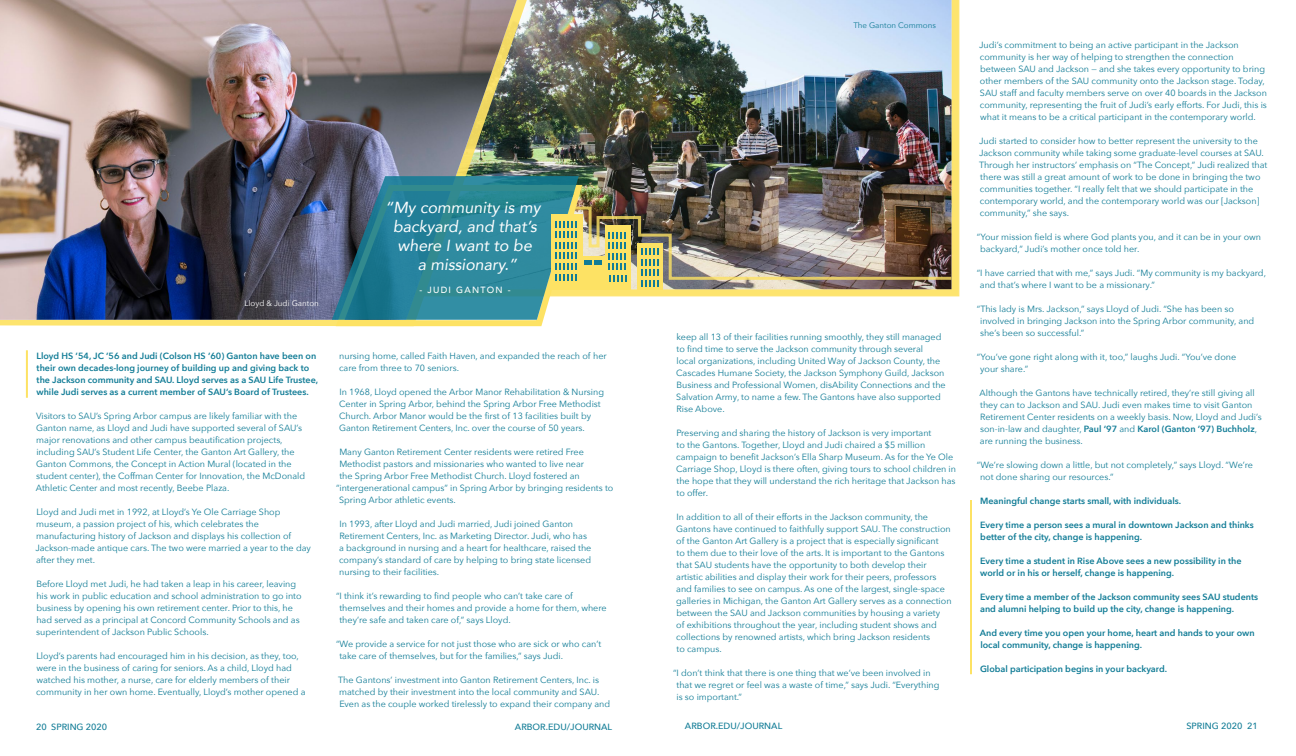
<style>
.page{position:relative;width:1296px;height:756px;background:#fff}
.page>*{position:absolute;margin:0;border:0;box-sizing:border-box;transform-origin:0 0}
.t1{font:italic 16px/19.2px "Avenir";color:#fff;text-align:center}
.t2{font:9px/12px "Avenir Next";color:#117c96}
.t3{font:600 9px/12px "Avenir Next";color:#117c96}
.t4{font:500 9px "Avenir Next";color:#117c96}
.t5{font:500 9px "Avenir";letter-spacing:.14em;color:#fff}
.t6{font:8px "Avenir Next";color:#fff}
.t7{font:8px "Avenir Next";color:#117c96}
.s1{font-weight:600}
</style>
<div class="page">
<img style="left:530px;top:0;width:421px;height:176px">
<img style="left:0;top:0;width:530px;height:326px">
<hr style="left:26px;top:350px;width:2px;height:48px;background:#fde264">
<img style="left:0;top:0;width:517px;height:320px">
<hr style="left:970px;top:500px;width:2px;height:174px;background:#fde264">
<img style="left:331px;top:176px;width:621px;height:151px">
<p class="t6" style="left:245px;top:297px;width:76px">Lloyd &amp; Judi Ganton</p>
<p class="t3" style="left:36px;top:350px;width:283px">Lloyd HS ’54, JC ’56 and Judi (Colson HS ’60) Ganton have been on their own decades-long journey of building up and giving back to the Jackson community and SAU. Lloyd serves as a SAU Life Trustee, while Judi serves as a current member of SAU’s Board of Trustees.</p>
<p class="t2" style="left:36px;top:410px;width:271px">Visitors to SAU’s Spring Arbor campus are likely familiar with the Ganton name, as Lloyd and Judi have supported several of SAU’s major renovations and other campus beautification projects, including SAU’s Student Life Center, the Ganton Art Gallery, the Ganton Commons, the Concept in Action Mural (located in the student center), the Coffman Center for Innovation, the McDonald Athletic Center and most recently, Beebe Plaza.</p>
<p class="t2" style="left:35px;top:506px;width:277px">Lloyd and Judi met in 1992, at Lloyd’s Ye Ole Carriage Shop museum, a passion project of his, which celebrates the manufacturing history of Jackson and displays his collection of Jackson-made antique cars. The two were married a year to the day after they met.</p>
<p class="t2" style="left:36px;top:578px;width:267px">Before Lloyd met Judi, he had taken a leap in his career, leaving his work in public education and school administration to go into business by opening his own retirement center. Prior to this, he had served as a principal at Concord Community Schools and as superintendent of Jackson Public Schools.</p>
<p class="t2" style="left:36px;top:650px;width:271px">Lloyd’s parents had encouraged him in his decision, as they, too, were in the business of caring for seniors. As a child, Lloyd had watched his mother, a nurse, care for elderly members of their community in her own home. Eventually, Lloyd’s mother opened a</p>
<h1 class="t1" style="left:385px;top:197px;width:157px">“My community is my backyard, and that’s where I want to be<br>a missionary.”</h1>
<p class="t5" style="left:420px;top:282px;width:92px">- JUDI GANTON -</p>
<p class="t2" style="left:339px;top:350px;width:269px">nursing home, called Faith Haven, and expanded the reach of her care from three to 70 seniors.</p>
<p class="t2" style="left:339px;top:386px;width:266px">In 1968, Lloyd opened the Arbor Manor Rehabilitation &amp; Nursing Center in Spring Arbor, behind the Spring Arbor Free Methodist Church. Arbor Manor would be the first of 13 facilities built by Ganton Retirement Centers, Inc. over the course of 50 years.</p>
<p class="t2" style="left:339px;top:446px;width:246px">Many Ganton Retirement Center residents were retired Free</p>
<p class="t2" style="left:339px;top:458px;width:246px">Methodist pastors and missionaries who wanted to live near</p>
<p class="t2" style="left:339px;top:470px;width:242px">the Spring Arbor Free Methodist Church. Lloyd fostered an</p>
<p class="t2" style="left:336px;top:482px;width:279px">“intergenerational campus” in Spring Arbor by bringing residents to</p>
<p class="t2" style="left:339px;top:494px;width:118px">Spring Arbor athletic events.</p>
<p class="t2" style="left:339px;top:518px;width:254px">In 1993, after Lloyd and Judi married, Judi joined Ganton Retirement Centers, Inc. as Marketing Director. Judi, who has a background in nursing and a heart for healthcare, raised the company’s standard of care by helping to bring state licensed nursing to their facilities.</p>
<p class="t2" style="left:339px;top:590px;width:269px;text-indent:-3px">“I think it’s rewarding to find people who can’t take care of themselves and their homes and provide a home for them, where they’re safe and taken care of,” says Lloyd.</p>
<p class="t2" style="left:339px;top:638px;width:263px;text-indent:-3px">“We provide a service for not just those who are sick or who can’t take care of themselves, but for the families,” says Judi.</p>
<p class="t2" style="left:338px;top:674px;width:273px">The Gantons’ investment into Ganton Retirement Centers, Inc. is matched by their investment into the local community and SAU.<br>Even as the couple worked tirelessly to expand their company and</p>
<p class="t4" style="left:36px;top:719px;width:73px">20 SPRING 2020</p>
<p class="t4" style="left:515px;top:719px;width:99px">ARBOR.EDU/JOURNAL</p>
<p class="t7" style="left:853px;top:19px;width:84px">The Ganton Commons</p>
<p class="t2" style="left:676px;top:331px;width:271px">keep all 13 of their facilities running smoothly, they still managed to find time to serve the Jackson community through several<br>local organizations, including United Way of Jackson County, the Cascades Humane Society, the Jackson Symphony Guild, Jackson Business and Professional Women, disAbility Connections and the Salvation Army, to name a few. The Gantons have also supported Rise Above.</p>
<p class="t2" style="left:676px;top:427px;width:281px">Preserving and sharing the history of Jackson is very important<br>to the Gantons. Together, Lloyd and Judi chaired a $5 million campaign to benefit Jackson’s Ella Sharp Museum. As for the Ye Ole Carriage Shop, Lloyd is there often, giving tours to school children in the hope that they will understand the rich heritage that Jackson has to offer.</p>
<p class="t2" style="left:676px;top:511px;width:277px">In addition to all of their efforts in the Jackson community, the Gantons have continued to faithfully support SAU. The construction of the Ganton Art Gallery is a project that is especially significant<br>to them due to their love of the arts. It is important to the Gantons that SAU students have the opportunity to both develop their artistic abilities and display their work for their peers, professors and families to see on campus. As one of the largest, single-space galleries in Michigan, the Ganton Art Gallery serves as a connection between the SAU and Jackson communities by housing a variety<br>of exhibitions throughout the year, including student shows and collections by renowned artists, which bring Jackson residents<br>to campus.</p>
<p class="t2" style="left:676px;top:667px;width:265px;text-indent:-3px">“I don’t think that there is one thing that we’ve been involved in that we regret or feel was a waste of time,” says Judi. “Everything is so important.”</p>
<p class="t2" style="left:979px;top:39px;width:289px">Judi’s commitment to being an active participant in the Jackson community is her way of helping to strengthen the connection between SAU and Jackson — and she takes every opportunity to bring other members of the SAU community onto the Jackson stage. Today, SAU staff and faculty members serve on over 40 boards in the Jackson community, representing the fruit of Judi’s early efforts. For Judi, this is what it means to be a critical participant in the contemporary world.</p>
<p class="t2" style="left:979px;top:135px;width:290px">Judi started to consider how to better represent the university to the Jackson community while taking some graduate-level courses at SAU.<br>Through her instructors’ emphasis on “The Concept,” Judi realized that there was still a great amount of work to be done in bringing the two communities together. “I really felt that we should participate in the contemporary world, and the contemporary world was our [Jackson] community,” she says.</p>
<p class="t2" style="left:980px;top:231px;width:283px;text-indent:-3px">“Your mission field is where God plants you, and it can be in your own backyard,” Judi’s mother once told her.</p>
<p class="t2" style="left:980px;top:267px;width:288px;text-indent:-3px">“I have carried that with me,” says Judi. “My community is my backyard, and that’s where I want to be a missionary.”</p>
<p class="t2" style="left:980px;top:303px;width:276px;text-indent:-3px">“This lady is Mrs. Jackson,” says Lloyd of Judi. “She has been so involved in bringing Jackson into the Spring Arbor community, and she’s been so successful.”</p>
<p class="t2" style="left:980px;top:351px;width:258px;text-indent:-3px">“You’ve gone right along with it, too,” laughs Judi. “You’ve done your share.”</p>
<p class="t2" style="left:980px;top:387px;width:284px">Although the Gantons have technically retired, they’re still giving all they can to Jackson and SAU. Judi even makes time to visit Ganton Retirement Center residents on a weekly basis. Now, Lloyd and Judi’s son-in-law and daughter, <span class="s1">Paul ‘97</span> and <span class="s1">Karol (Ganton ’97) Buchholz</span>, are running the business.</p>
<p class="t2" style="left:980px;top:459px;width:275px;text-indent:-3px">“We’re slowing down a little, but not completely,” says Lloyd. “We’re not done sharing our resources.”</p>
<p class="t3" style="left:980px;top:495px;width:202px">Meaningful change starts small, with individuals.</p>
<p class="t3" style="left:980px;top:519px;width:275px">Every time a person sees a mural in downtown Jackson and thinks better of the city, change is happening.</p>
<p class="t3" style="left:980px;top:555px;width:263px">Every time a student in Rise Above sees a new possibility in the world or in his or herself, change is happening.</p>
<p class="t3" style="left:980px;top:591px;width:280px">Every time a member of the Jackson community sees SAU students and alumni helping to build up the city, change is happening.</p>
<p class="t3" style="left:980px;top:627px;width:277px">And every time you open your home, heart and hands to your own local community, change is happening.</p>
<p class="t3" style="left:980px;top:663px;width:189px">Global participation begins in your backyard.</p>
<p class="t4" style="left:685px;top:718px;width:99px">ARBOR.EDU/JOURNAL</p>
<p class="t4" style="left:1187px;top:718px;width:73px">SPRING 2020 21</p>
</div>
